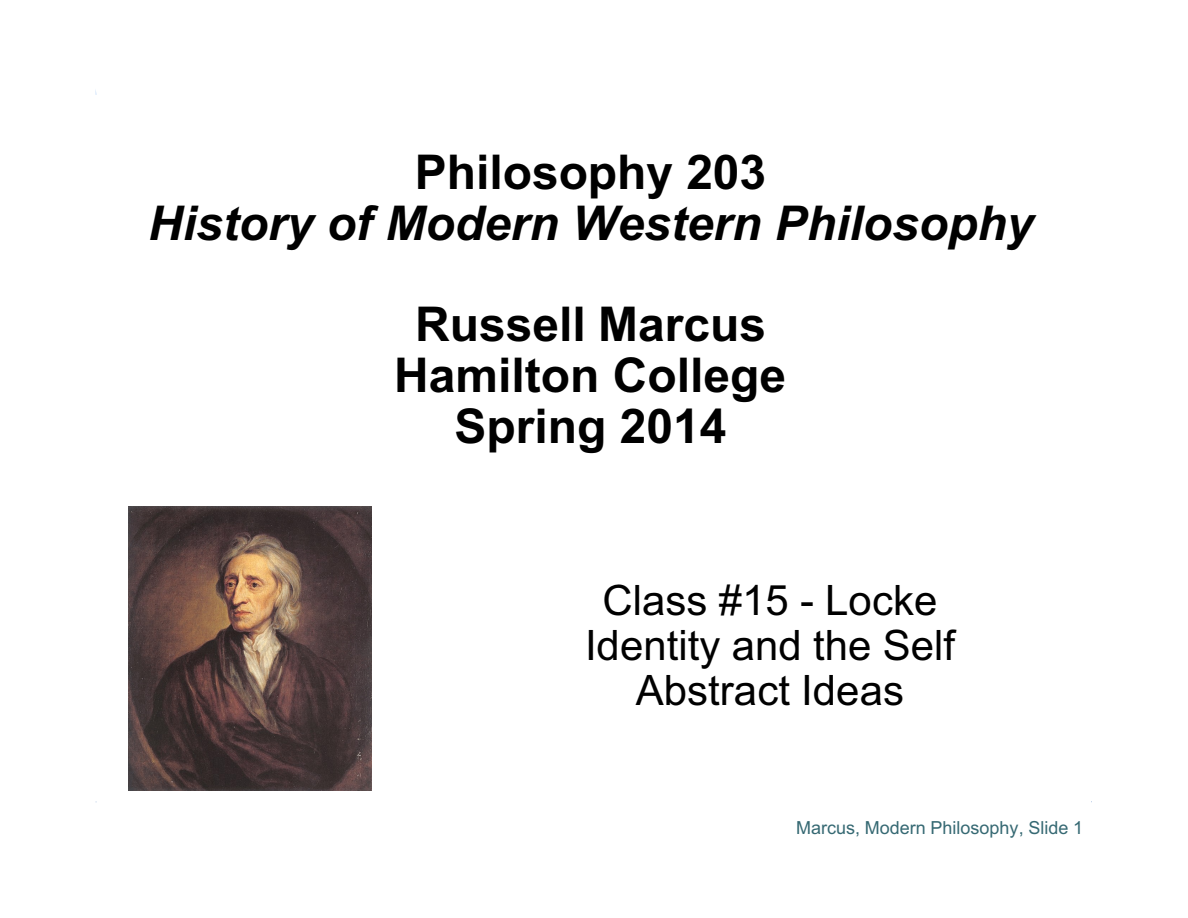
<style>
.page{position:relative;width:1188px;height:918px;background:#fff}
.page>*{position:absolute;margin:0;border:0;box-sizing:border-box;transform-origin:0 0}
.t1{font:700 48px/50.8px "Arial";color:#000;text-align:center}
.t2{font:italic 700 48px "Arial";color:#000}
.t3{font:42px/44.7px "Arial";color:#000;text-align:center}
.t4{font:18px "Arial";color:#366973}
</style>
<div class="page">
<img style="left:128px;top:506px;width:244px;height:284px">
<p class="t1" style="left:415px;top:151px;width:353px">Philosophy 203</p>
<p class="t2" style="left:148px;top:205px;width:887px">History of Modern Western Philosophy</p>
<p class="t1" style="left:394px;top:303px;width:394px">Russell Marcus<br>Hamilton College<br>Spring 2014</p>
<p class="t3" style="left:585px;top:582px;width:372px">Class #15 - Locke<br>Identity and the Self<br>Abstract Ideas</p>
<p class="t4" style="left:796px;top:821px;width:288px">Marcus, Modern Philosophy, Slide 1</p>
</div>
